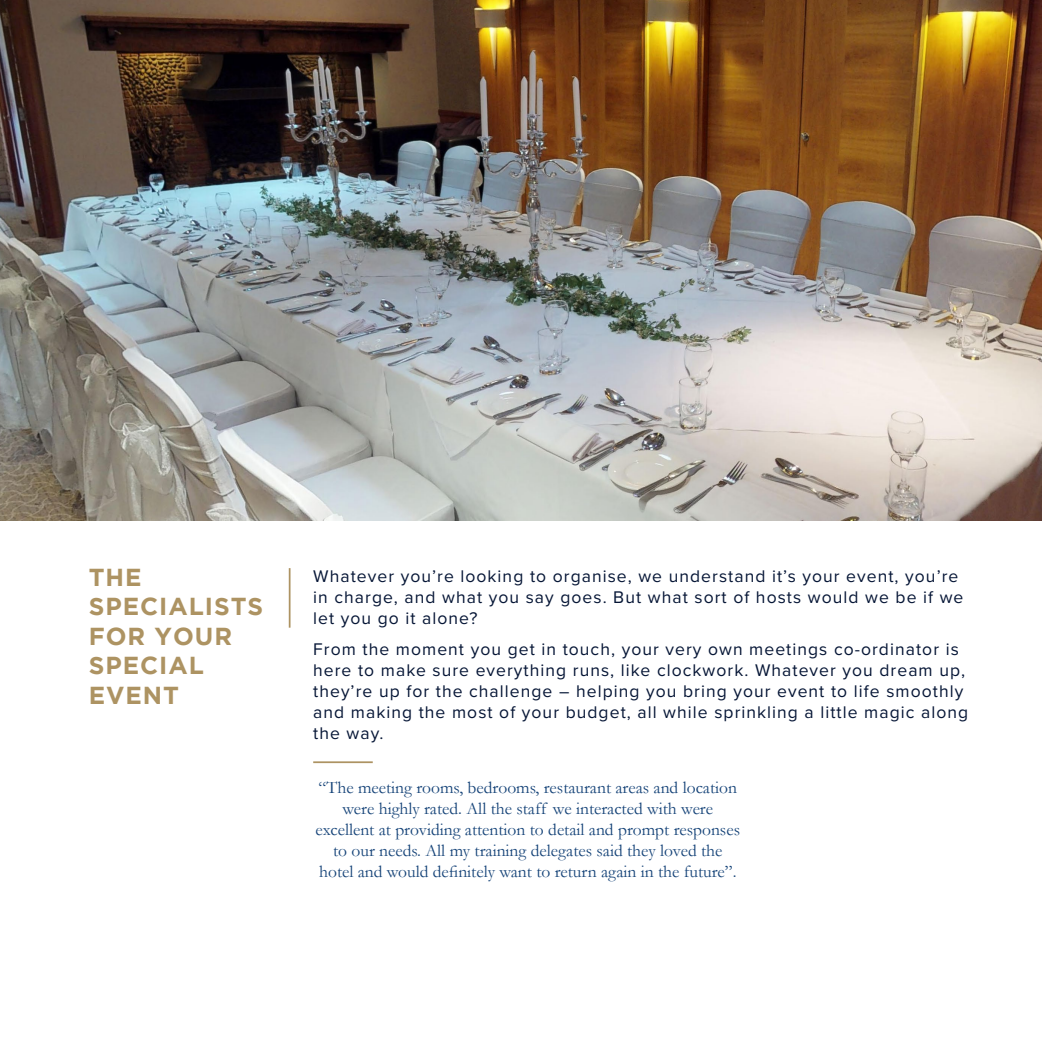
<style>
.page{position:relative;width:1042px;height:1042px;background:#fff}
.page>*{position:absolute;margin:0;border:0;box-sizing:border-box;transform-origin:0 0}
.t1{font:700 24.5px/29.4px "Gotham";letter-spacing:.04em;color:#ad9362}
.t2{font:17.5px/21px "Proxima Nova";letter-spacing:.06em;color:#061636}
.t3{font:17.5px/21px "Garamond";color:#154378;text-align:center}
</style>
<div class="page">
<img style="left:0;top:0;width:1042px;height:521px">
<hr style="left:289px;top:568px;width:1px;height:60px;background:#ad9362">
<hr style="left:313px;top:761px;width:60px;height:2px;background:#ad9362">
<p class="t1" style="left:89px;top:562px;width:176px">THE<br>SPECIALISTS<br>FOR YOUR<br>SPECIAL<br>EVENT</p>
<p class="t2" style="left:313px;top:565px;width:652px">Whatever you’re looking to organise, we understand it’s your event, you’re in charge, and what you say goes. But what sort of hosts would we be if we let you go it alone?</p>
<p class="t2" style="left:313px;top:638px;width:656px">From the moment you get in touch, your very own meetings co-ordinator is here to make sure everything runs, like clockwork. Whatever you dream up, they’re up for the challenge – helping you bring your event to life smoothly and making the most of your budget, all while sprinkling a little magic along the way.</p>
<p class="t3" style="left:316px;top:777px;width:426px">“The meeting rooms, bedrooms, restaurant areas and location were highly rated. All the staff we interacted with were excellent at providing attention to detail and prompt responses to our needs. All my training delegates said they loved the hotel and would definitely want to return again in the future”.</p>
</div>
